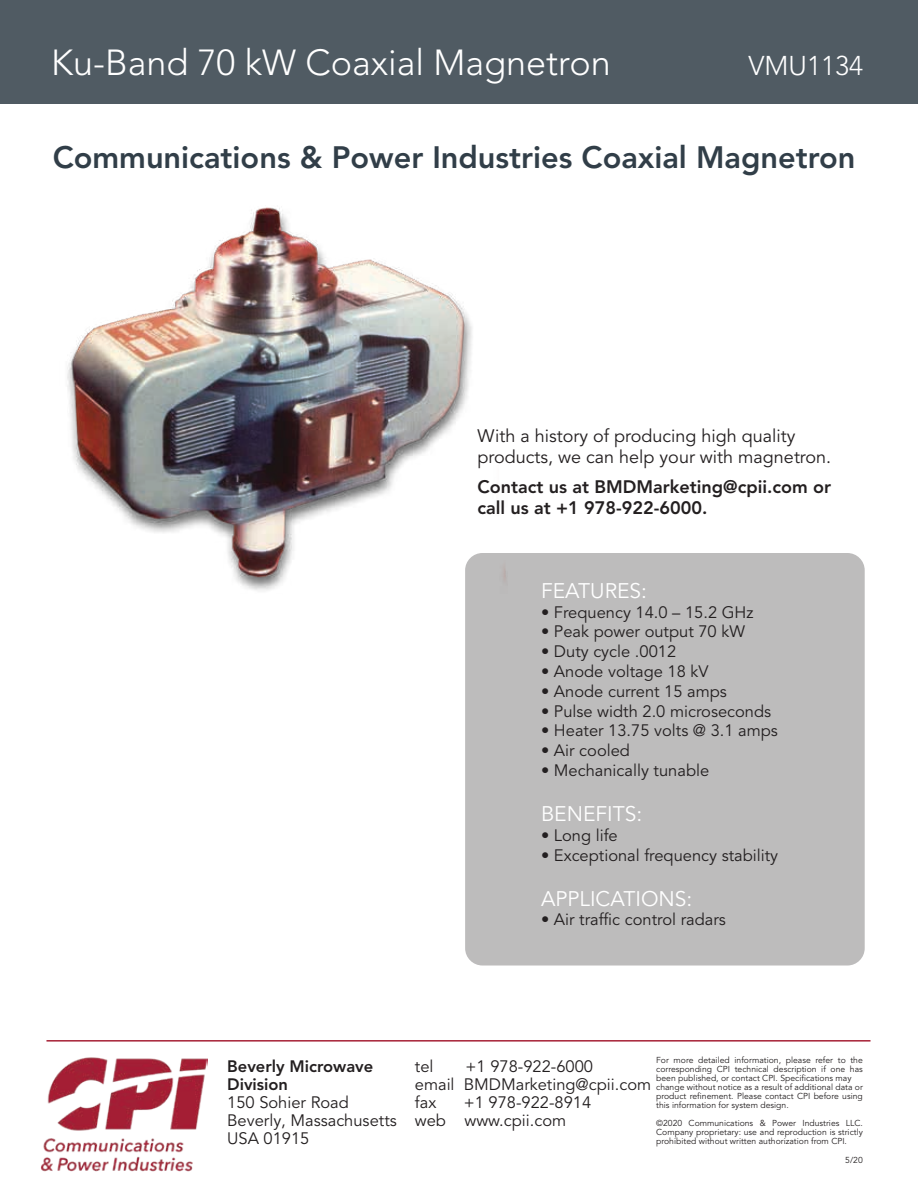
<style>
.page{position:relative;width:918px;height:1188px;background:#fff}
.page>*{position:absolute;margin:0;border:0;box-sizing:border-box;transform-origin:0 0}
.t1{font:300 36px "Avenir LT Pro";color:#fff}
.t2{font:800 30.75px "Avenir LT Pro";color:#313e48}
.t3{font:300 27px "Avenir LT Pro";color:#fff}
.t4{font:21px "Avenir LT Pro";color:#fff}
.t5{font:18px/21px "Avenir LT Pro";color:#231f20}
.t6{font:800 18px/21px "Avenir LT Pro";color:#231f20}
.t7{font:16.5px/18px "Avenir LT Pro";color:#231f20}
.t8{font:800 16.5px/18px "Avenir LT Pro";color:#231f20}
.t9{font:8.7px/9px "Avenir LT Pro";color:#231f20}
</style>
<div class="page">
<div style="left:0;top:0;width:918px;height:103px;background:#505b63"></div>
<div style="left:465px;top:553px;width:400px;height:413px;background:#bdbcbc;border-radius:17px"></div>
<img style="left:40px;top:1057px;width:168px;height:115px">
<hr style="left:46px;top:1040px;width:825px;height:2px;background:#a62035">
<img style="left:67px;top:207px;width:439px;height:384px">
<h1 class="t1" style="left:51px;top:41px;width:561px">Ku-Band 70 kW Coaxial Magnetron</h1>
<h3 class="t3" style="left:749px;top:50px;width:116px">VMU1134</h3>
<h2 class="t2" style="left:53px;top:139px;width:804px">Communications &amp; Power Industries Coaxial Magnetron</h2>
<h3 class="t5" style="left:478px;top:426px;width:355px">With a history of producing high quality products, we can help your with magnetron.</h3>
<h3 class="t6" style="left:478px;top:476px;width:355px">Contact us at BMDMarketing@cpii.com or call us at +1 978-922-6000.</h3>
<h3 class="t4" style="left:541px;top:578px;width:107px">FEATURES:</h3>
<h3 class="t7" style="left:541px;top:603px;width:214px">• Frequency 14.0 – 15.2 GHz</h3>
<h3 class="t7" style="left:541px;top:623px;width:205px">• Peak power output 70 kW</h3>
<h3 class="t7" style="left:541px;top:643px;width:137px">• Duty cycle .0012</h3>
<h3 class="t7" style="left:541px;top:663px;width:169px">• Anode voltage 18 kV</h3>
<h3 class="t7" style="left:541px;top:682px;width:187px">• Anode current 15 amps</h3>
<h3 class="t7" style="left:541px;top:702px;width:232px">• Pulse width 2.0 microseconds</h3>
<h3 class="t7" style="left:541px;top:722px;width:238px">• Heater 13.75 volts @ 3.1 amps</h3>
<h3 class="t7" style="left:541px;top:742px;width:90px">• Air cooled</h3>
<h3 class="t7" style="left:541px;top:762px;width:170px">• Mechanically tunable</h3>
<h3 class="t4" style="left:541px;top:801px;width:103px">BENEFITS:</h3>
<h3 class="t7" style="left:541px;top:826px;width:78px">• Long life</h3>
<h3 class="t7" style="left:541px;top:846px;width:239px">• Exceptional frequency stability</h3>
<h3 class="t4" style="left:541px;top:886px;width:153px">APPLICATIONS:</h3>
<h3 class="t7" style="left:541px;top:911px;width:186px">• Air traffic control radars</h3>
<h3 class="t8" style="left:227px;top:1057px;width:148px">Beverly Microwave<br>Division</h3>
<h3 class="t7" style="left:227px;top:1094px;width:171px">150 Sohier Road<br>Beverly, Massachusetts<br>USA 01915</h3>
<p class="t9" style="left:656px;top:1055px;width:208px">For more detailed information, please refer to the corresponding CPI technical description if one has been published, or contact CPI. Specifications may change without notice as a result of additional data or product refinement. Please contact CPI before using this information for system design.</p>
<p class="t9" style="left:656px;top:1118px;width:208px;text-align:justify">©2020 Communications &amp; Power Industries LLC.<br>Company proprietary: use and reproduction is strictly prohibited without written authorization from CPI.</p>
<h3 class="t7" style="left:415px;top:1058px;width:20px">tel</h3>
<h3 class="t7" style="left:415px;top:1058px;width:238px;text-indent:51px">+1 978-922-6000<br>email BMDMarketing@cpii.com fax</h3>
<h3 class="t7" style="left:415px;top:1094px;width:178px;text-indent:49px">+1 978-922-8914 web www.cpii.com</h3>
<p class="t9" style="left:845px;top:1156px;width:19px">5/20</p>
</div>
